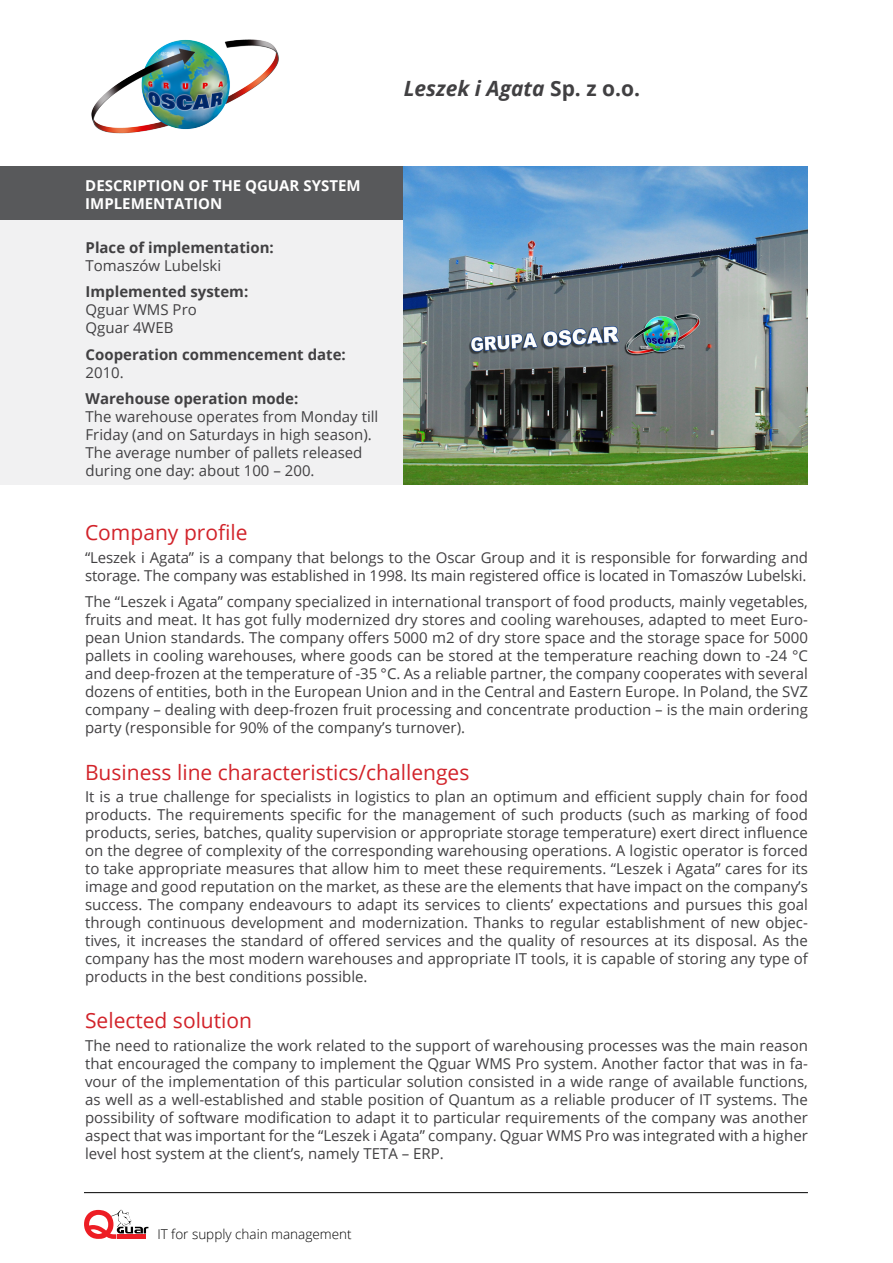
<style>
.page{position:relative;width:893px;height:1263px;background:#fff}
.page>*{position:absolute;margin:0;border:0;box-sizing:border-box;transform-origin:0 0}
.t1{font:21px "Open Sans";color:#d2232a}
.t2{font:italic 700 21px "Open Sans";color:#414042}
.t3{font:15px/18px "Open Sans";color:#414042}
.t4{font:700 15px "Open Sans";color:#414042}
.t5{font:700 15px/18px "Open Sans";color:#fff}
.t6{font:300 13.5px "Open Sans";color:#000}
.s1{font-style:normal}
</style>
<div class="page">
<svg style="left:84px;top:1210px;width:64px;height:29px"></svg>
<hr style="left:84px;top:1192px;width:724px;height:1px;background:#000">
<div style="left:0;top:166px;width:807px;height:55px;background:#58595b"></div>
<div style="left:0;top:221px;width:807px;height:264px;background:#f1f1f2"></div>
<img style="left:404px;top:166px;width:404px;height:318px">
<img style="left:91px;top:39px;width:188px;height:95px">
<h1 class="t2" style="left:404px;top:73px;width:238px">Leszek i Agata <span class="s1">Sp. z o.o.</span></h1>
<p class="t5" style="left:85px;top:176px;width:277px">Descripti on of the QGUAR system i mplementation</p>
<p class="t4" style="left:86px;top:237px;width:190px">Place of implementation:</p>
<p class="t3" style="left:86px;top:256px;width:137px">Tomaszów Lubelski</p>
<p class="t4" style="left:86px;top:281px;width:164px">Implemented system:</p>
<p class="t3" style="left:86px;top:300px;width:113px">Qguar WMS Pro<br>Qguar 4WEB</p>
<p class="t4" style="left:86px;top:344px;width:262px">Cooperation commencement date:</p>
<p class="t3" style="left:86px;top:363px;width:40px">2010.</p>
<p class="t4" style="left:86px;top:388px;width:214px">Warehouse operation mode:</p>
<p class="t3" style="left:86px;top:407px;width:294px">The warehouse operates from Monday till Friday (and on Saturdays in high season).<br>The average number of pallets released during one day: about 100 – 200.</p>
<h1 class="t1" style="left:85px;top:518px;width:164px">Company profile</h1>
<p class="t3" style="left:85px;top:548px;width:724px">“Leszek i Agata” is a company that belongs to the Oscar Group and it is responsible for forwarding and storage. The company was established in 1998. Its main registered office is located in Tomaszów Lubelski.</p>
<p class="t3" style="left:85px;top:592px;width:724px;text-align:justify">The “Leszek i Agata” company specialized in international transport of food products, mainly vegetables, fruits and meat. It has got fully modernized dry stores and cooling warehouses, adapted to meet Euro&shy;pean Union standards. The company offers 5000 m2 of dry store space and the storage space for 5000 pallets in cooling warehouses, where goods can be stored at the temperature reaching down to -24 °C and deep-frozen at the temperature of -35 °C. As a reliable partner, the company cooperates with several dozens of entities, both in the European Union and in the Central and Eastern Europe. In Poland, the SVZ company – dealing with deep-frozen fruit processing and concentrate production – is the main ordering party (responsible for 90% of the company’s turnover).</p>
<h1 class="t1" style="left:85px;top:758px;width:386px">Business line characteristics/challenges</h1>
<p class="t3" style="left:85px;top:787px;width:724px;text-align:justify">It is a true challenge for specialists in logistics to plan an optimum and efficient supply chain for food products. The requirements specific for the management of such products (such as marking of food products, series, batches, quality supervision or appropriate storage temperature) exert direct influence on the degree of complexity of the corresponding warehousing operations. A logistic operator is forced to take appropriate measures that allow him to meet these requirements. “Leszek i Agata” cares for its image and good reputation on the market, as these are the elements that have impact on the company’s success. The company endeavours to adapt its services to clients’ expectations and pursues this goal through continuous development and modernization. Thanks to regular establishment of new objec&shy;tives, it increases the standard of offered services and the quality of resources at its disposal. As the company has the most modern warehouses and appropriate IT tools, it is capable of storing any type of products in the best conditions possible.</p>
<h1 class="t1" style="left:85px;top:1006px;width:169px">Selected solution</h1>
<p class="t3" style="left:85px;top:1036px;width:724px;text-align:justify">The need to rationalize the work related to the support of warehousing processes was the main reason that encouraged the company to implement the Qguar WMS Pro system. Another factor that was in fa&shy;vour of the implementation of this particular solution consisted in a wide range of available functions, as well as a well-established and stable position of Quantum as a reliable producer of IT systems. The possibility of software modification to adapt it to particular requirements of the company was another aspect that was important for the “Leszek i Agata” company. Qguar WMS Pro was integrated with a higher level host system at the client’s, namely TETA – ERP.</p>
<p class="t6" style="left:157px;top:1224px;width:196px">IT for supply chain management</p>
</div>
